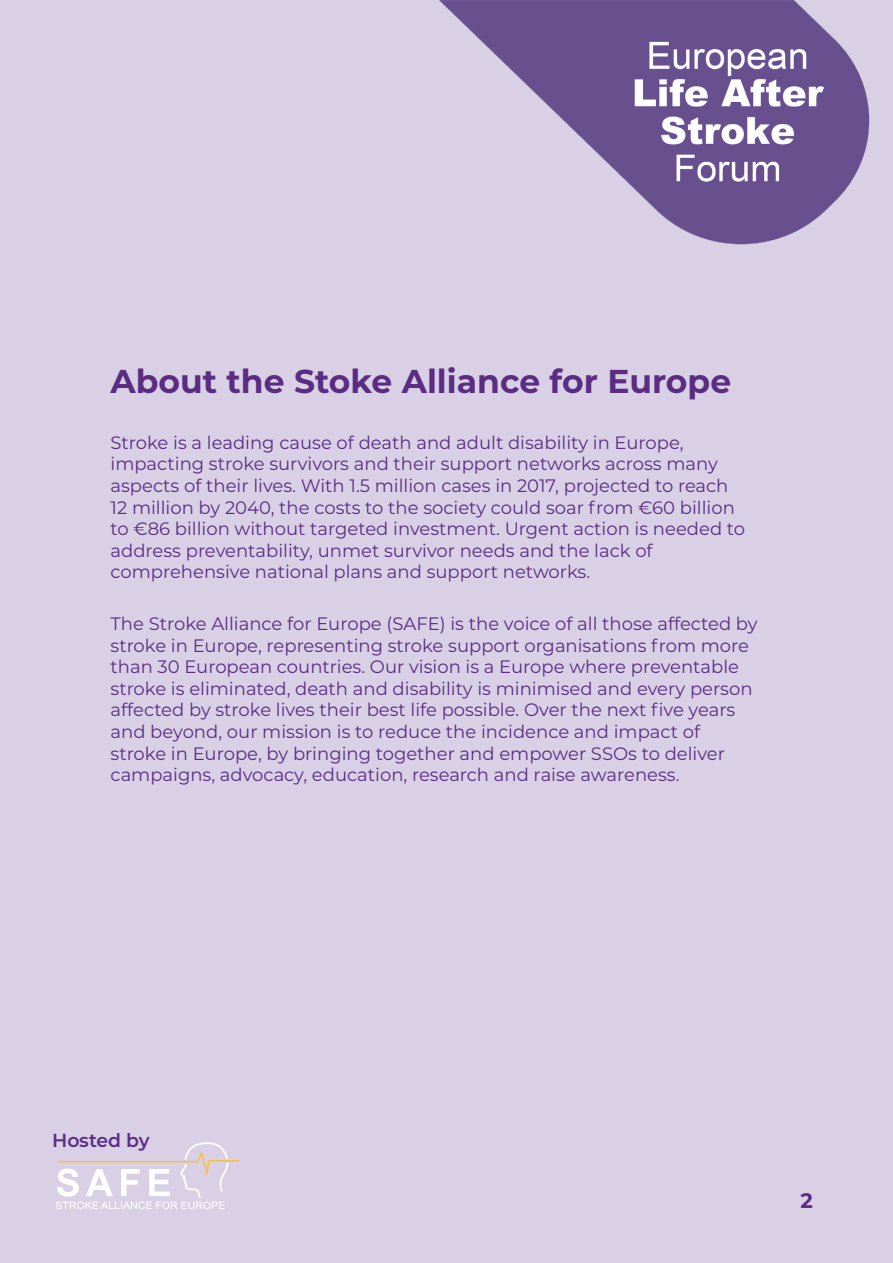
<style>
.page{position:relative;width:893px;height:1263px;background:#d9d0e6}
.page>*{position:absolute;margin:0;border:0;box-sizing:border-box;transform-origin:0 0}
.t1{font:700 33px "Montserrat";color:#5a2d82}
.t2{font:700 21px "Montserrat";color:#5a2d82}
.t3{font:600 18.9px "Montserrat";letter-spacing:-.01em;color:#5d2e84}
.t4{font:18px/21.6px "Montserrat";color:#5a2d82}
</style>
<div class="page">
<svg style="left:56px;top:1142px;width:183px;height:67px"></svg>
<img style="left:439px;top:0;width:431px;height:245px">
<h1 class="t1" style="left:111px;top:358px;width:622px">About the Stoke Alliance for Europe</h1>
<p class="t4" style="left:111px;top:431px;width:636px">Stroke is a leading cause of death and adult disability in Europe, impacting stroke survivors and their support networks across many aspects of their lives. With 1.5 million cases in 2017, projected to reach 12 million by 2040, the costs to the society could soar from €60 billion to €86 billion without targeted investment. Urgent action is needed to address preventability, unmet survivor needs and the lack of comprehensive national plans and support networks.</p>
<p class="t4" style="left:111px;top:612px;width:649px">The Stroke Alliance for Europe (SAFE) is the voice of all those affected by stroke in Europe, representing stroke support organisations from more than 30 European countries. Our vision is a Europe where preventable stroke is eliminated, death and disability is minimised and every person affected by stroke lives their best life possible. Over the next five years and beyond, our mission is to reduce the incidence and impact of stroke in Europe, by bringing together and empower SSOs to deliver campaigns, advocacy, education, research and raise awareness.</p>
<p class="t3" style="left:52px;top:1126px;width:99px">Hosted by</p>
<p class="t2" style="left:800px;top:1185px;width:14px">2</p>
</div>
